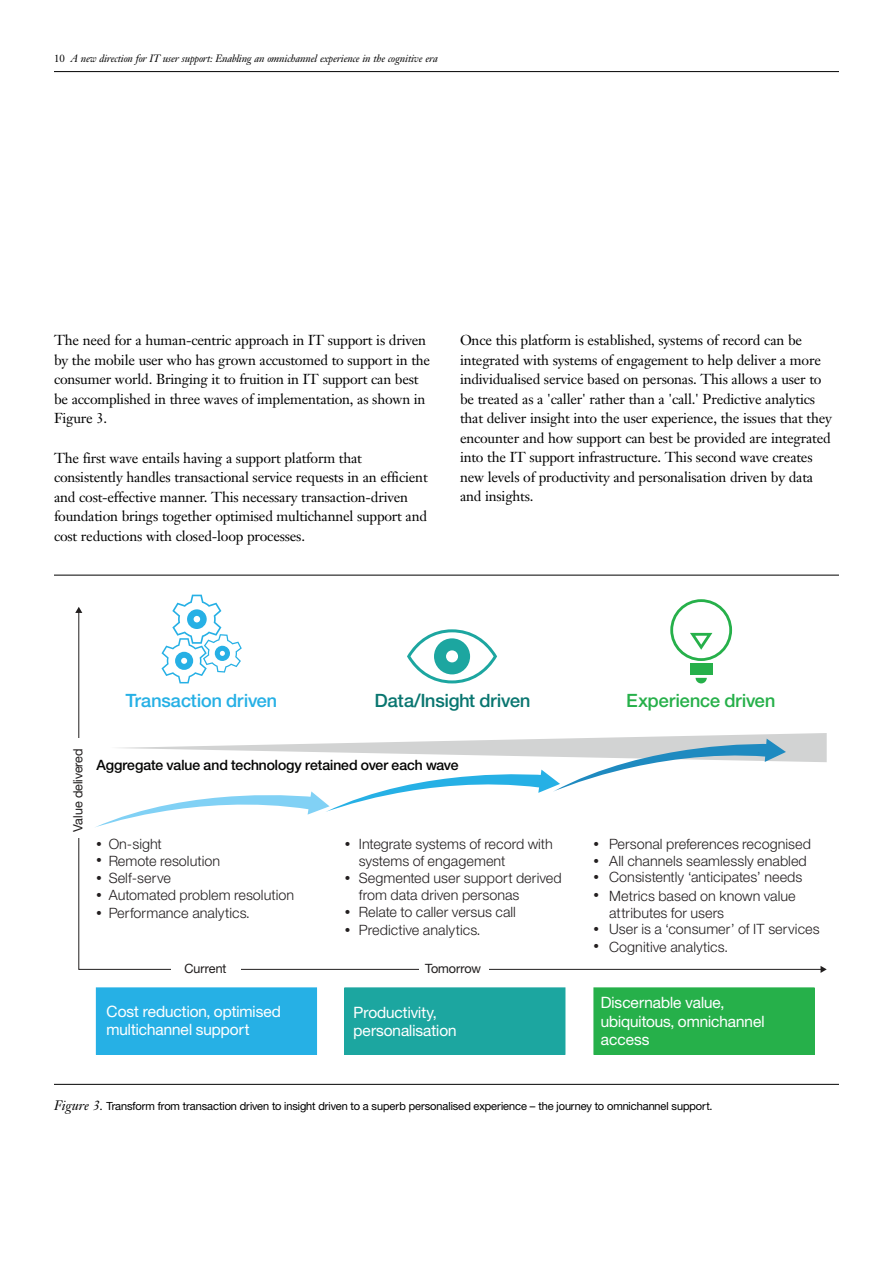
<style>
.page{position:relative;width:893px;height:1263px;background:#fff}
.page>*{position:absolute;margin:0;border:0;box-sizing:border-box;transform-origin:0 0}
.t1{font:500 18.3px "Helv Neuefor IBM";color:#097670}
.t2{font:500 18.3px "Helv Neuefor IBM";color:#26b0e5}
.t3{font:500 18.3px "Helv Neuefor IBM";color:#26b04a}
.t4{font:15.6px/18.5px "Helv Neuefor IBM";color:#fff}
.TextStyle1{font:14.25px/19.5px "Janson Text LT Pro";letter-spacing:-.015em;color:#000}
.t5{font:300 14.25px/17.1px "Helv Neuefor IBM";color:#231f20}
.t6{font:500 14.25px "Helv Neuefor IBM";color:#050504}
.t7{font:12.75px "Helv Neuefor IBM";color:#211e1e}
.t8{font:11.25px "Helv Neuefor IBM";letter-spacing:-.005em;color:#000}
.t9{font:italic 10.5px "Janson Text LT Pro";letter-spacing:-.015em;color:#000}
.s1{font-style:normal}
.s2{font-size:11.4px}
.s3{font-weight:400;font-size:11.4px}
.s4{font-family:"Janson Text LT Pro";font-style:italic;font-size:13.5px}
</style>
<div class="page">
<hr style="left:54px;top:71px;width:785px;height:1px;background:#000">
<hr style="left:54px;top:575px;width:785px;height:1px;background:#000">
<hr style="left:54px;top:1084px;width:785px;height:1px;background:#000">
<svg style="left:78px;top:612px;width:742px;height:358px"></svg>
<svg style="left:820px;top:966px;width:7px;height:7px"></svg>
<svg style="left:75px;top:607px;width:7px;height:6px"></svg>
<svg style="left:407px;top:629px;width:90px;height:54px"></svg>
<div style="left:690px;top:664px;width:22px;height:11px;background:#26b04a"></div>
<svg style="left:696px;top:678px;width:11px;height:5px"></svg>
<svg style="left:670px;top:599px;width:62px;height:62px"></svg>
<svg style="left:161px;top:595px;width:81px;height:88px"></svg>
<svg style="left:94px;top:733px;width:733px;height:95px"></svg>
<div style="left:419px;top:959px;width:69px;height:24px;background:#fff"></div>
<div style="left:172px;top:959px;width:69px;height:24px;background:#fff"></div>
<div style="left:71px;top:738px;width:12px;height:100px;background:#fff"></div>
<div style="left:96px;top:988px;width:221px;height:66px;background:#26b0e5"></div>
<div style="left:96px;top:987px;width:221px;height:68px;border:1px solid #26b0e5"></div>
<div style="left:345px;top:988px;width:220px;height:66px;background:#1ca6a0"></div>
<div style="left:344px;top:987px;width:221px;height:68px;border:1px solid #1ca6a0"></div>
<div style="left:594px;top:988px;width:220px;height:66px;background:#26b04a"></div>
<div style="left:594px;top:987px;width:220px;height:68px;border:1px solid #26b04a"></div>
<p class="t9" style="left:54px;top:52px;width:386px"><span class="s1">10</span> A new direction for IT user support: Enabling an omnichannel experience in the cognitive era</p>
<p class="TextStyle1" style="left:54px;top:331px;width:378px">The need for a human-centric approach in IT support is driven by the mobile user who has grown accustomed to support in the consumer world. Bringing it to fruition in IT support can best be accomplished in three waves of implementation, as shown in Figure 3.</p>
<p class="TextStyle1" style="left:54px;top:448px;width:375px">The first wave entails having a support platform that consistently handles transactional service requests in an efficient and cost-effective manner. This necessary transaction-driven foundation brings together optimised multichannel support and cost reductions with closed-loop processes.</p>
<p class="TextStyle1" style="left:460px;top:331px;width:373px">Once this platform is established, systems of record can be integrated with systems of engagement to help deliver a more individualised service based on personas. This allows a user to be treated as a 'caller' rather than a 'call.' Predictive analytics that deliver insight into the user experience, the issues that they encounter and how support can best be provided are integrated into the IT support infrastructure. This second wave creates new levels of productivity and personalisation driven by data and insights.</p>
<p class="t2" style="left:126px;top:689px;width:153px">Transaction driven</p>
<p class="t1" style="left:375px;top:689px;width:157px">Data/Insight driven</p>
<p class="t3" style="left:626px;top:689px;width:150px">Experience driven</p>
<p class="t7" style="left:70px;top:832px;width:85px;rotate:-90deg">Value delivered</p>
<p class="t6" style="left:96px;top:756px;width:364px">Aggregate value and technology retained over each wave</p>
<p class="t5" style="left:96px;top:835px;width:67px"><span class="s2">•</span> On-sight</p>
<p class="t5" style="left:96px;top:852px;width:126px"><span class="s2">•</span> Remote resolution</p>
<p class="t5" style="left:96px;top:869px;width:77px"><span class="s2">•</span> Self-serve</p>
<p class="t5" style="left:96px;top:886px;width:200px"><span class="s2">•</span> Automated problem resolution</p>
<p class="t5" style="left:96px;top:904px;width:155px"><span class="s2">•</span> Performance analytics.</p>
<p class="t5" style="left:359px;top:835px;width:195px;text-indent:-14px"><span class="s3">•</span> Integrate systems of record with systems of engagement</p>
<p class="t5" style="left:359px;top:869px;width:204px;text-indent:-14px"><span class="s3">•</span> Segmented user support derived from data driven personas</p>
<p class="t5" style="left:345px;top:903px;width:173px"><span class="s3">•</span> Relate to caller versus call</p>
<p class="t5" style="left:345px;top:921px;width:137px"><span class="s3">•</span> Predictive analytics.</p>
<p class="t7" style="left:185px;top:960px;width:43px">Current</p>
<p class="t7" style="left:425px;top:960px;width:58px">Tomorrow</p>
<p class="t5" style="left:594px;top:835px;width:219px"><span class="s3">•</span> Personal preferences recognised</p>
<p class="t5" style="left:594px;top:852px;width:215px"><span class="s3">•</span> All channels seamlessly enabled</p>
<p class="t5" style="left:594px;top:868px;width:210px"><span class="s3">•</span> Consistently ‘anticipates’ needs</p>
<p class="t5" style="left:609px;top:887px;width:188px;text-indent:-16px"><span class="s3">•</span> Metrics based on known value attributes for users</p>
<p class="t5" style="left:594px;top:920px;width:228px"><span class="s3">•</span> User is a ‘consumer’ of IT services</p>
<p class="t5" style="left:594px;top:938px;width:136px"><span class="s3">•</span> Cognitive analytics.</p>
<p class="t4" style="left:106px;top:1001px;width:176px">Cost reduction, optimised multichannel support</p>
<p class="t4" style="left:354px;top:1003px;width:104px">Productivity, personalisation</p>
<p class="t4" style="left:601px;top:993px;width:165px">Discernable value, ubiquitous, omnichannel access</p>
<p class="t8" style="left:54px;top:1099px;width:660px"><span class="s4">Figure 3.</span> Transform from transaction driven to insight driven to a superb personalised experience – the journey to omnichannel support.</p>
</div>
